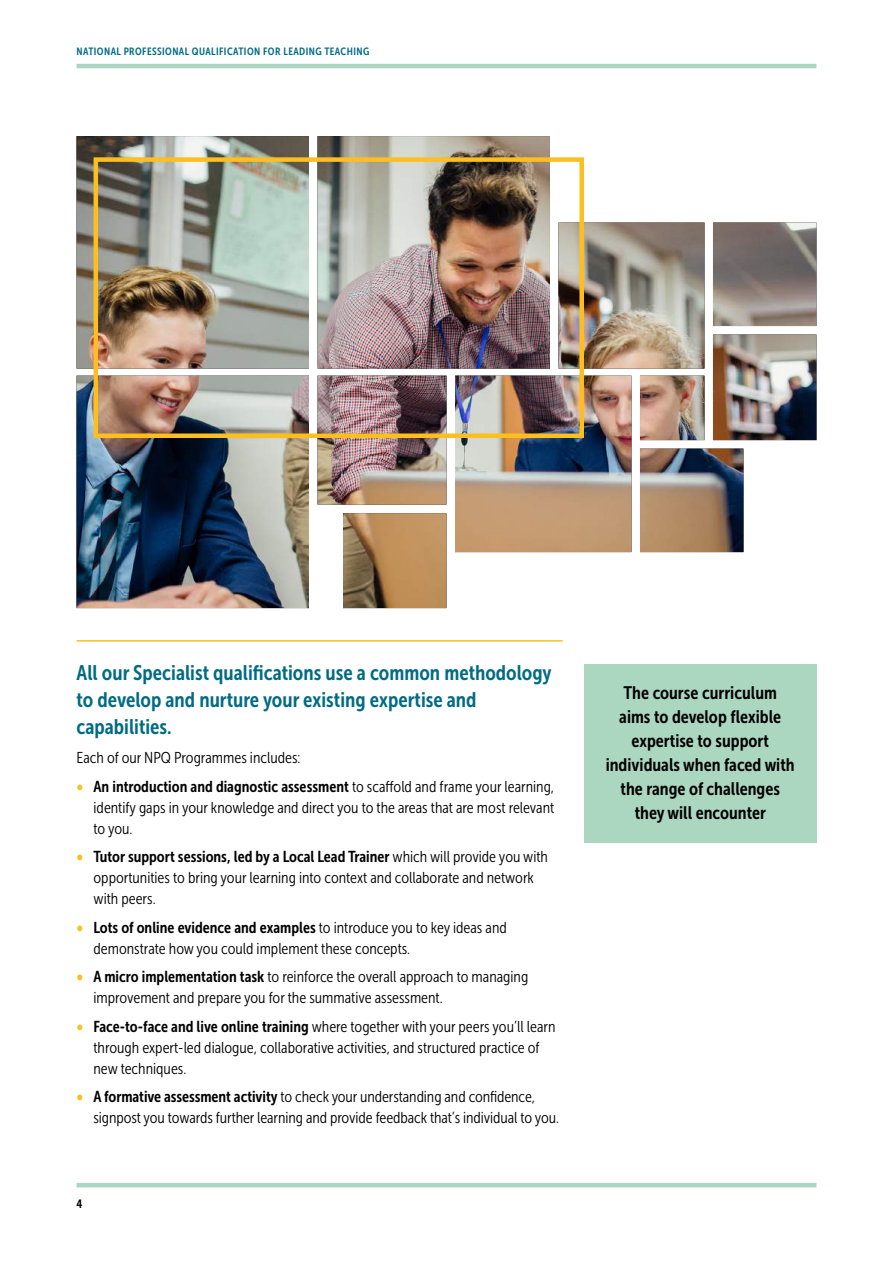
<style>
.page{position:relative;width:893px;height:1263px;background:#fff}
.page>*{position:absolute;margin:0;border:0;box-sizing:border-box;transform-origin:0 0}
.t1{font:21px/27px "Museo Sans Cond 700";color:#006b84}
.t2{font:18px/24px "Museo Sans Cond 700";color:#000;text-align:center}
.t3{font:15.75px/21px "Museo Sans Cond 300";color:#000}
.t4{font:15.75px "Museo Sans Cond 700";color:#000}
.t5{font:12px "Museo Sans Cond 700";color:#000}
.t6{font:10.5px "Museo Sans Cond 700";letter-spacing:.04em;color:#006b84}
.s1{font-family:"Museo Sans Cond 900";color:#fcbf1f}
.s2{font-family:"Museo Sans Cond 300"}
.s3{font-family:"Museo Sans Cond 700"}
</style>
<div class="page">
<hr style="left:77px;top:64px;width:739px;height:4px;background:#abd6bf">
<hr style="left:77px;top:1183px;width:739px;height:4px;background:#abd6bf">
<hr style="left:77px;top:640px;width:486px;height:1px;background:#fcbf1f">
<img style="left:77px;top:136px;width:739px;height:472px">
<div style="left:94px;top:157px;width:490px;height:281px;border:4px solid #fcbf1f"></div>
<div style="left:584px;top:664px;width:232px;height:179px;background:#abd6bf"></div>
<p class="t6" style="left:77px;top:45px;width:294px">NATIONAL PROFESSIONAL QUALIFICATION FOR LEADING TEACHING</p>
<h1 class="t1" style="left:77px;top:659px;width:477px">All our Specialist qualifications use a common methodology to develop and nurture your existing expertise and capabilities.</h1>
<p class="t3" style="left:77px;top:747px;width:226px">Each of our NPQ Programmes includes:</p>
<p class="t4" style="left:77px;top:777px;width:479px"><span class="s1">•</span> An introduction and diagnostic assessment <span class="s2">to scaffold and frame your learning,</span></p>
<p class="t3" style="left:94px;top:797px;width:462px">identify gaps in your knowledge and direct you to the areas that are most relevant to you.</p>
<p class="t4" style="left:77px;top:848px;width:473px"><span class="s1">•</span> Tutor support sessions, led by a Local Lead Trainer <span class="s2">which will provide you with</span></p>
<p class="t3" style="left:94px;top:867px;width:442px">opportunities to bring your learning into context and collaborate and network with peers.</p>
<p class="t4" style="left:77px;top:918px;width:432px"><span class="s1">•</span> Lots of online evidence and examples <span class="s2">to introduce you to key ideas and</span></p>
<p class="t3" style="left:94px;top:938px;width:318px">demonstrate how you could implement these concepts.</p>
<p class="t3" style="left:94px;top:966px;width:436px;text-indent:-17px"><span class="s1">•</span> <span class="s3">A micro implementation task</span> to reinforce the overall approach to managing improvement and prepare you for the summative assessment.</p>
<p class="t3" style="left:94px;top:1016px;width:463px;text-indent:-17px"><span class="s1">•</span> <span class="s3">Face-to-face and live online training</span> where together with your peers you’ll learn through expert-led dialogue, collaborative activities, and structured practice of new techniques.</p>
<p class="t3" style="left:94px;top:1086px;width:467px;text-indent:-17px"><span class="s1">•</span> <span class="s3">A formative assessment activity</span> to check your understanding and confidence, signpost you towards further learning and provide feedback that’s individual to you.</p>
<p class="t5" style="left:77px;top:1197px;width:7px">4</p>
<p class="t2" style="left:606px;top:681px;width:190px">The course curriculum aims to develop flexible expertise to support individuals when faced with the range of challenges they will encounter</p>
</div>
